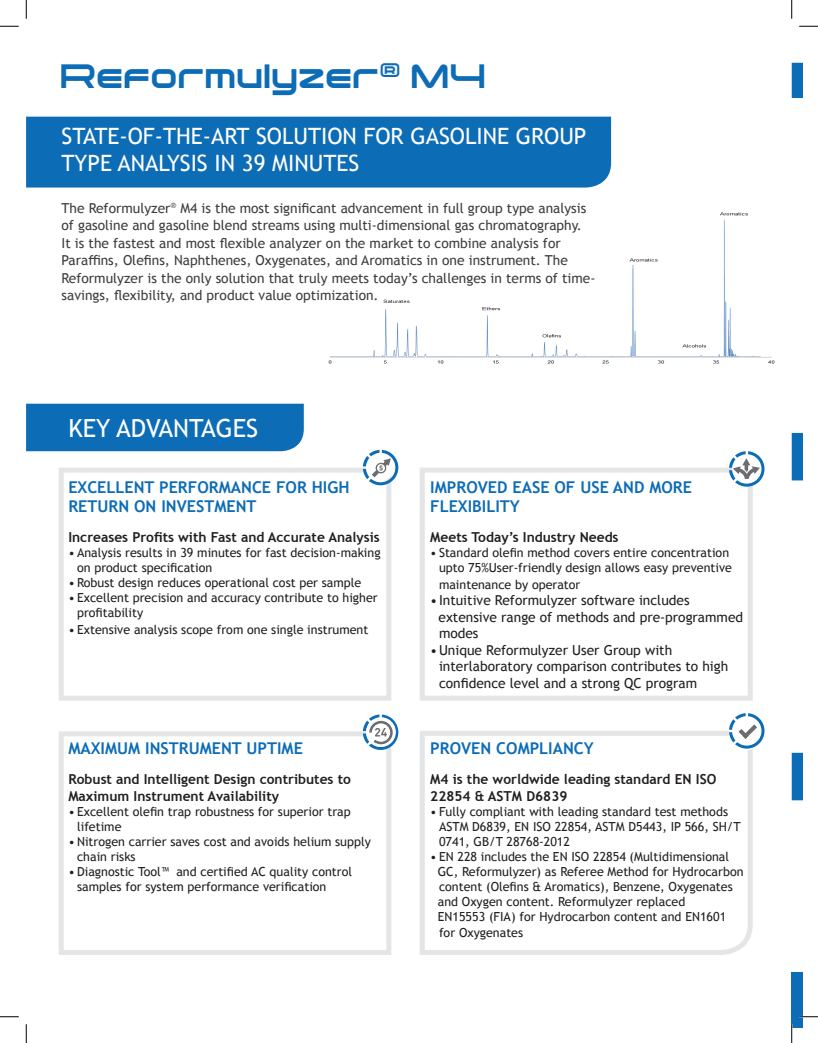
<style>
.page{position:relative;width:818px;height:1043px;background:#fff}
.page>*{position:absolute;margin:0;border:0;box-sizing:border-box;transform-origin:0 0}
.t1{font:33.75px "Tachyon";color:#0d6cb6}
.BOLD_TEXT_ABOVE_SPEC{font:25px "Trebuchet MS";color:#fff}
.BOLD_TEXT_ABOVE_SPEC-2{font:22.5px/27px "Trebuchet MS";color:#fff}
.BOLD_TEXT_ABOVE_SPEC-3{font:700 16.25px/19.5px "Trebuchet MS";color:#0d6cb6}
.BODY_TEXT{font:13.75px/17.5px "Trebuchet MS";color:#3e3e3f}
.t2{font:13.75px/16.5px "Trebuchet MS";color:#231f20}
.BOLD_TEXT_ABOVE_SPEC-4{font:700 13.75px/16.5px "Trebuchet MS";color:#231f20}
.t3{font:12.5px/15px "Trebuchet MS";color:#231f20}
</style>
<div class="page">
<div style="left:791px;top:971px;width:11px;height:52px;background:#0d6cb6"></div>
<div style="left:26px;top:117px;width:585px;height:70px;background:#0d6cb6"></div>
<svg style="left:420px;top:731px;width:333px;height:224px"></svg>
<div style="left:420px;top:467px;width:332px;height:233px;border:5px solid #e4e5e7"></div>
<div style="left:59px;top:467px;width:332px;height:233px;border:5px solid #e4e5e7"></div>
<div style="left:26px;top:404px;width:278px;height:47px;background:#0d6cb6"></div>
<svg style="left:729px;top:714px;width:35px;height:36px"></svg>
<svg style="left:729px;top:713px;width:35px;height:35px"></svg>
<svg style="left:729px;top:451px;width:35px;height:35px"></svg>
<div style="left:59px;top:731px;width:332px;height:224px;border:5px solid #e4e5e7"></div>
<img style="left:328px;top:212px;width:447px;height:152px">
<svg style="left:363px;top:714px;width:35px;height:36px"></svg>
<svg style="left:363px;top:450px;width:35px;height:35px"></svg>
<div style="left:791px;top:1003px;width:11px;height:25px;background:#0d6cb6"></div>
<svg style="left:791px;top:63px;width:11px;height:35px"></svg>
<svg style="left:791px;top:433px;width:11px;height:47px"></svg>
<svg style="left:791px;top:752px;width:11px;height:48px"></svg>
<svg style="left:0;top:25px;width:19px;height:2px"></svg>
<svg style="left:799px;top:25px;width:19px;height:2px"></svg>
<svg style="left:0;top:1016px;width:19px;height:1px"></svg>
<svg style="left:799px;top:1015px;width:19px;height:2px"></svg>
<svg style="left:25px;top:0;width:2px;height:19px"></svg>
<svg style="left:25px;top:1024px;width:2px;height:18px"></svg>
<svg style="left:791px;top:0;width:1px;height:19px"></svg>
<svg style="left:791px;top:1024px;width:1px;height:18px"></svg>
<p class="t1" style="left:62px;top:55px;width:427px">Reformulyzer<sup>®</sup> M4</p>
<p class="BOLD_TEXT_ABOVE_SPEC-2" style="left:62px;top:122px;width:526px">STATE-OF-THE-ART SOLUTION FOR GASOLINE GROUP<br>TYPE ANALYSIS IN 39 MINUTES</p>
<p class="BODY_TEXT" style="left:62px;top:199px;width:535px">The Reformulyzer<sup>®</sup> M4 is the most significant advancement in full group type analysis of gasoline and gasoline blend streams using multi-dimensional gas chromatography.<br>It is the fastest and most flexible analyzer on the market to combine analysis for Paraffins, Olefins, Naphthenes, Oxygenates, and Aromatics in one instrument. The Reformulyzer is the only solution that truly meets today’s challenges in terms of time&shy;savings, flexibility, and product value optimization.</p>
<p class="BOLD_TEXT_ABOVE_SPEC" style="left:68px;top:412px;width:191px">KEY ADVANTAGES</p>
<p class="BOLD_TEXT_ABOVE_SPEC-3" style="left:68px;top:477px;width:283px">EXCELLENT PERFORMANCE FOR HIGH<br>RETURN ON INVESTMENT</p>
<p class="BOLD_TEXT_ABOVE_SPEC-4" style="left:68px;top:529px;width:313px">Increases Profits with Fast and Accurate Analysis</p>
<p class="t3" style="left:77px;top:545px;width:305px;text-indent:-9px">• Analysis results in 39 minutes for fast decision-making on product specification</p>
<p class="t3" style="left:68px;top:575px;width:294px">• Robust design reduces operational cost per sample</p>
<p class="t3" style="left:77px;top:590px;width:302px;text-indent:-9px">• Excellent precision and accuracy contribute to higher profitability</p>
<p class="t3" style="left:68px;top:622px;width:301px">• Extensive analysis scope from one single instrument</p>
<p class="BOLD_TEXT_ABOVE_SPEC-3" style="left:68px;top:738px;width:236px">MAXIMUM INSTRUMENT UPTIME</p>
<p class="BOLD_TEXT_ABOVE_SPEC-4" style="left:68px;top:771px;width:284px">Robust and Intelligent Design contributes to<br>Maximum Instrument Availability</p>
<p class="t3" style="left:77px;top:803px;width:275px;text-indent:-9px">• Excellent olefin trap robustness for superior trap lifetime</p>
<p class="t3" style="left:77px;top:833px;width:295px;text-indent:-9px">• Nitrogen carrier saves cost and avoids helium supply chain risks</p>
<p class="t3" style="left:77px;top:863px;width:276px;text-indent:-9px">• Diagnostic Tool™ and certified AC quality control samples for system performance verification</p>
<p class="BOLD_TEXT_ABOVE_SPEC-3" style="left:430px;top:477px;width:263px">IMPROVED EASE OF USE AND MORE<br>FLEXIBILITY</p>
<p class="BOLD_TEXT_ABOVE_SPEC-4" style="left:430px;top:529px;width:190px">Meets Today’s Industry Needs</p>
<p class="t3" style="left:430px;top:545px;width:303px;text-align:right">• Standard olefin method covers entire concentration upto 75%User-friendly design allows easy preventive</p>
<p class="t3" style="left:439px;top:577px;width:143px">maintenance by operator</p>
<p class="t2" style="left:438px;top:592px;width:306px;text-indent:-8px">•Intuitive Reformulyzer software includes extensive range of methods and pre-programmed modes</p>
<p class="t2" style="left:439px;top:641px;width:291px;text-indent:-9px">•Unique Reformulyzer User Group with interlaboratory comparison contributes to high confidence level and a strong QC program</p>
<p class="BOLD_TEXT_ABOVE_SPEC-3" style="left:430px;top:738px;width:165px">PROVEN COMPLIANCY</p>
<p class="BOLD_TEXT_ABOVE_SPEC-4" style="left:430px;top:771px;width:287px">M4 is the worldwide leading standard EN ISO<br>22854 &amp; ASTM D6839</p>
<p class="t3" style="left:439px;top:803px;width:303px;text-indent:-9px">• Fully compliant with leading standard test methods<br>ASTM D6839, EN ISO 22854, ASTM D5443, IP 566, SH/T<br>0741, GB/T 28768-2012</p>
<p class="t3" style="left:438px;top:848px;width:307px;text-indent:-8px">• EN 228 includes the EN ISO 22854 (Multidimensional GC, Reformulyzer) as Referee Method for Hydrocarbon content (Olefins &amp; Aromatics), Benzene, Oxygenates and Oxygen content. Reformulyzer replaced<br>EN15553 (FIA) for Hydrocarbon content and EN1601</p>
<p class="t3" style="left:439px;top:925px;width:86px">for Oxygenates</p>
</div>
